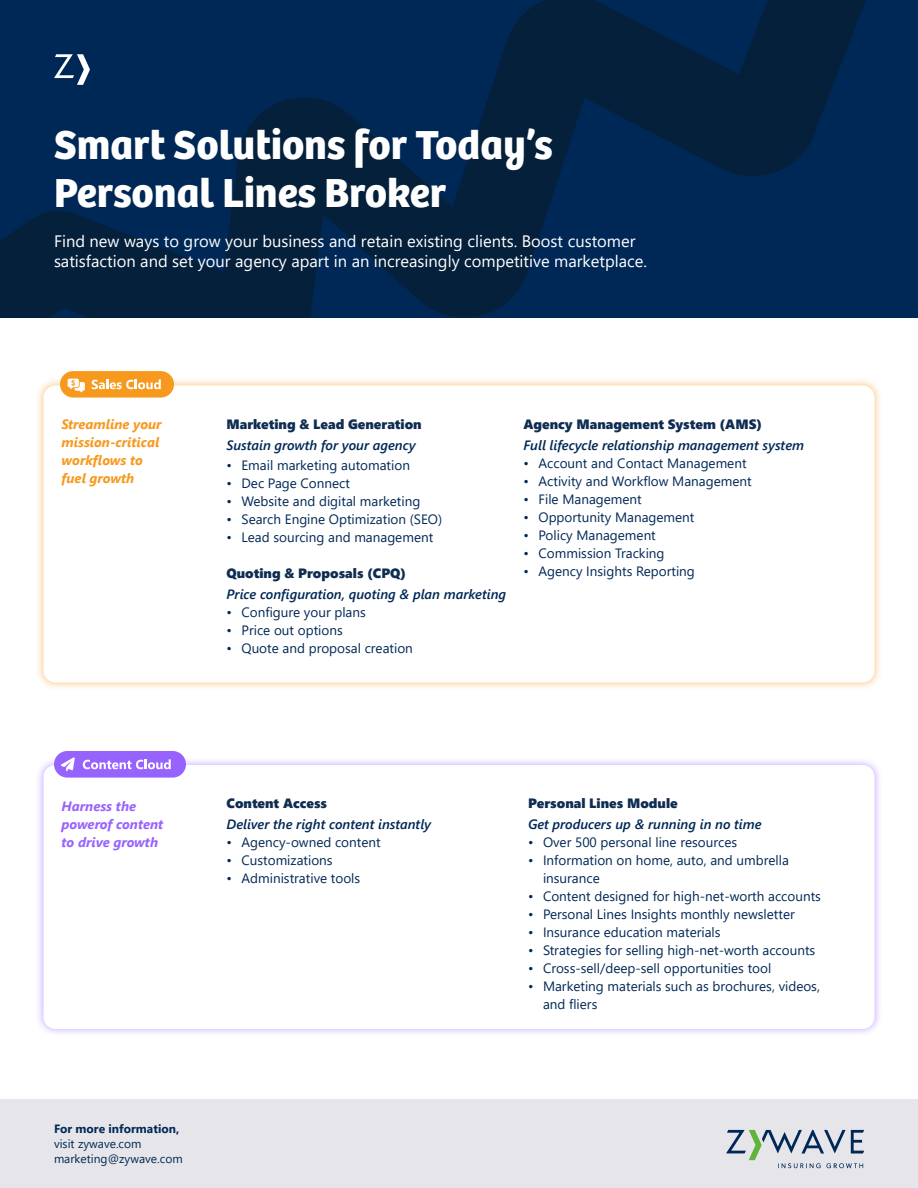
<style>
.page{position:relative;width:918px;height:1188px;background:#fff}
.page>*{position:absolute;margin:0;border:0;box-sizing:border-box;transform-origin:0 0}
.H2_Headline{font:700 42px "Bree";color:#fff}
.H3_Subheadline{font:16.5px/19.8px "Segoe UI";color:#fff}
.t1{font:13.5px/18px "Segoe UI";color:#002856}
.H3_Subheadline-2{font:italic 600 13.5px "Segoe UI";color:#002856}
.H3_Subheadline-3{font:13.5px "Segoe UI Black";color:#0f2d52}
.H3_Subheadline-4{font:italic 700 13.5px/18px "Segoe UI";color:#f7991d}
.H3_Subheadline-5{font:italic 700 13.5px "Segoe UI";color:#9763ff}
.H3_Subheadline-6{font:12px "Segoe UI";color:#002856}
.H3_Subheadline-7{font:700 12px "Segoe UI";color:#002856}
</style>
<div class="page">
<div style="left:0;top:1100px;width:918px;height:88px;background:#e6e6ea"></div>
<div style="left:35px;top:377px;width:848px;height:314px;background:#f7991d;opacity:.51"></div>
<div style="left:44px;top:386px;width:830px;height:296px;background:#fff;border-radius:12px"></div>
<div style="left:35px;top:757px;width:848px;height:280px;background:#9763ff;opacity:.51"></div>
<div style="left:44px;top:765px;width:830px;height:264px;background:#fff;border-radius:12px"></div>
<div style="left:0;top:0;width:918px;height:318px;background:#002856"></div>
<svg style="left:0;top:0;width:866px;height:318px"></svg>
<svg style="left:726px;top:1130px;width:138px;height:39px"></svg>
<div style="left:60px;top:371px;width:114px;height:27px;background:#f7991d;border-radius:13px"></div>
<svg style="left:92px;top:379px;width:69px;height:10px"></svg>
<svg style="left:68px;top:379px;width:17px;height:13px"></svg>
<div style="left:54px;top:751px;width:132px;height:27px;background:#9763ff;border-radius:13px"></div>
<svg style="left:83px;top:759px;width:88px;height:10px"></svg>
<svg style="left:61px;top:757px;width:14px;height:14px"></svg>
<svg style="left:54px;top:54px;width:36px;height:31px"></svg>
<p class="H2_Headline" style="left:54px;top:112px;width:500px">Smart Solutions for Today’s</p>
<p class="H2_Headline" style="left:54px;top:160px;width:394px">Personal Lines Broker</p>
<p class="H3_Subheadline" style="left:54px;top:230px;width:594px">Find new ways to grow your business and retain existing clients. Boost customer satisfaction and set your agency apart in an increasingly competitive marketplace.</p>
<p class="H3_Subheadline-4" style="left:62px;top:413px;width:102px">Streamline your mission-critical workflows to</p>
<p class="H3_Subheadline-4" style="left:62px;top:467px;width:74px">fuel growth</p>
<p class="H3_Subheadline-3" style="left:226px;top:415px;width:197px">Marketing &amp; Lead Generation</p>
<p class="H3_Subheadline-2" style="left:226px;top:433px;width:191px">Sustain growth for your agency</p>
<p class="t1" style="left:226px;top:455px;width:185px">• Email marketing automation</p>
<p class="t1" style="left:226px;top:473px;width:125px">• Dec Page Connect</p>
<p class="t1" style="left:226px;top:491px;width:195px">• Website and digital marketing</p>
<p class="t1" style="left:226px;top:509px;width:217px">• Search Engine Optimization (SEO)</p>
<p class="t1" style="left:226px;top:527px;width:208px">• Lead sourcing and management</p>
<p class="H3_Subheadline-3" style="left:226px;top:563px;width:181px">Quoting &amp; Proposals (CPQ)</p>
<p class="H3_Subheadline-2" style="left:226px;top:581px;width:281px">Price configuration, quoting &amp; plan marketing</p>
<p class="t1" style="left:226px;top:602px;width:141px">• Configure your plans</p>
<p class="t1" style="left:226px;top:620px;width:118px">• Price out options</p>
<p class="t1" style="left:226px;top:638px;width:188px">• Quote and proposal creation</p>
<p class="H3_Subheadline-3" style="left:524px;top:415px;width:240px">Agency Management System (AMS)</p>
<p class="H3_Subheadline-2" style="left:524px;top:433px;width:282px">Full lifecycle relationship management system</p>
<p class="t1" style="left:524px;top:453px;width:225px">• Account and Contact Management</p>
<p class="t1" style="left:524px;top:471px;width:230px">• Activity and Workflow Management</p>
<p class="t1" style="left:524px;top:489px;width:120px">• File Management</p>
<p class="t1" style="left:524px;top:507px;width:173px">• Opportunity Management</p>
<p class="t1" style="left:524px;top:525px;width:134px">• Policy Management</p>
<p class="t1" style="left:524px;top:543px;width:143px">• Commission Tracking</p>
<p class="t1" style="left:524px;top:561px;width:173px">• Agency Insights Reporting</p>
<p class="H3_Subheadline-5" style="left:62px;top:794px;width:76px">Harness the</p>
<p class="H3_Subheadline-5" style="left:62px;top:812px;width:103px">powerof content</p>
<p class="H3_Subheadline-5" style="left:62px;top:830px;width:98px">to drive growth</p>
<p class="H3_Subheadline-3" style="left:226px;top:794px;width:102px">Content Access</p>
<p class="H3_Subheadline-2" style="left:226px;top:812px;width:206px">Deliver the right content instantly</p>
<p class="t1" style="left:226px;top:832px;width:156px">• Agency-owned content</p>
<p class="t1" style="left:226px;top:850px;width:108px">• Customizations</p>
<p class="t1" style="left:226px;top:868px;width:135px">• Administrative tools</p>
<p class="H3_Subheadline-7" style="left:54px;top:1117px;width:127px">For more information,</p>
<p class="H3_Subheadline-6" style="left:54px;top:1132px;width:89px">visit zywave.com</p>
<p class="H3_Subheadline-6" style="left:54px;top:1147px;width:130px">marketing@zywave.com</p>
<p class="H3_Subheadline-3" style="left:528px;top:794px;width:151px">Personal Lines Module</p>
<p class="H3_Subheadline-2" style="left:528px;top:812px;width:235px">Get producers up &amp; running in no time</p>
<p class="t1" style="left:528px;top:832px;width:211px">• Over 500 personal line resources</p>
<p class="t1" style="left:543px;top:850px;width:247px;text-indent:-15px">• Information on home, auto, and umbrella insurance</p>
<p class="t1" style="left:528px;top:886px;width:295px">• Content designed for high-net-worth accounts</p>
<p class="t1" style="left:528px;top:904px;width:268px">• Personal Lines Insights monthly newsletter</p>
<p class="t1" style="left:528px;top:922px;width:194px">• Insurance education materials</p>
<p class="t1" style="left:528px;top:940px;width:289px">• Strategies for selling high-net-worth accounts</p>
<p class="t1" style="left:528px;top:958px;width:245px">• Cross-sell/deep-sell opportunities tool</p>
<p class="t1" style="left:543px;top:976px;width:278px;text-indent:-15px">• Marketing materials such as brochures, videos, and fliers</p>
</div>
